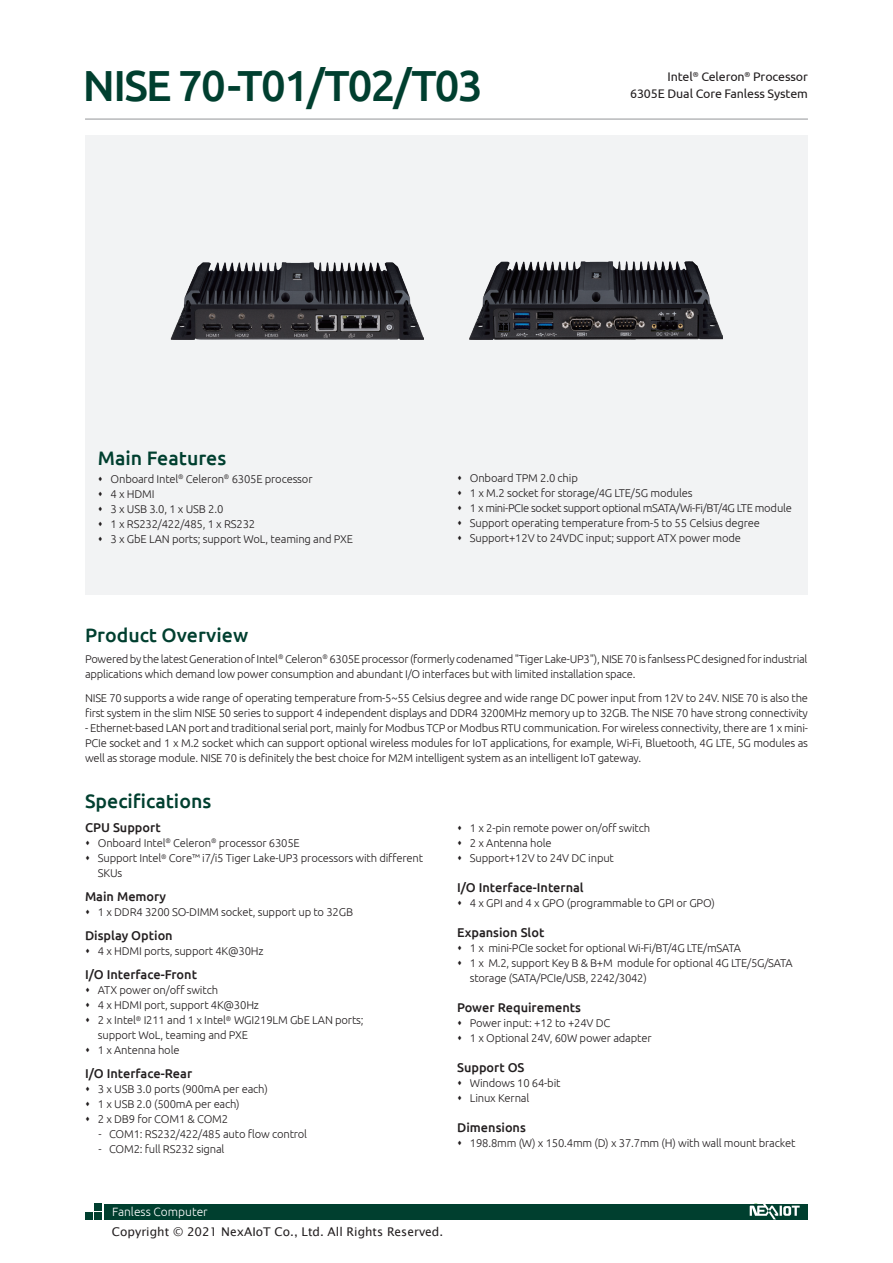
<style>
.page{position:relative;width:893px;height:1263px;background:#fff}
.page>*{position:absolute;margin:0;border:0;box-sizing:border-box;transform-origin:0 0}
.model_name{font:500 43.5px "Ubuntu";letter-spacing:-.04em;color:#003f2f}
.t1{font:500 19.5px "Ubuntu";color:#003f2f}
.item{font:500 12.75px "Ubuntu";color:#231f20}
.model_describe{font:12.45px "Ubuntu";letter-spacing:-.01em;color:#231f20}
.t2{font:12px "Lucida Sans Unicode";color:#231f20}
.t3{font:300 12px "Ubuntu";color:#fff}
.product_overview{font:300 11.25px/15px "Ubuntu";letter-spacing:-.015em;color:#231f20}
.product_overview-2{font:300 11.25px "Ubuntu";letter-spacing:-.035em;color:#231f20}
</style>
<div class="page">
<div style="left:104px;top:1204px;width:704px;height:15px;background:#003f2f"></div>
<div style="left:94px;top:1203px;width:7px;height:7px;background:#003f2f"></div>
<div style="left:94px;top:1213px;width:7px;height:7px;background:#003f2f"></div>
<div style="left:85px;top:1213px;width:7px;height:7px;background:#003f2f"></div>
<svg style="left:749px;top:1203px;width:51px;height:16px"></svg>
<hr style="left:85px;top:119px;width:723px;height:1px;background:#939598">
<div style="left:85px;top:136px;width:723px;height:459px;background:#f2f3f4"></div>
<img style="left:470px;top:262px;width:252px;height:78px">
<img style="left:170px;top:263px;width:253px;height:77px">
<p class="model_name" style="left:83px;top:58px;width:401px">NISE 70-T01/T02/T03</p>
<h2 class="t1" style="left:98px;top:446px;width:130px">Main Features</h2>
<p class="model_describe" style="left:668px;top:69px;width:142px">Intel<sup>®</sup> Celeron<sup>®</sup> Processor</p>
<p class="model_describe" style="left:630px;top:86px;width:179px">6305E Dual Core Fanless System</p>
<p class="product_overview" style="left:111px;top:471px;width:203px">Onboard Intel<sup>®</sup> Celeron<sup>®</sup> 6305E processor</p>
<p class="product_overview" style="left:111px;top:486px;width:46px">4 x HDMI</p>
<p class="product_overview" style="left:111px;top:501px;width:114px">3 x USB 3.0, 1 x USB 2.0</p>
<p class="product_overview" style="left:111px;top:516px;width:146px">1 x RS232/422/485, 1 x RS232</p>
<p class="product_overview" style="left:111px;top:531px;width:244px">3 x GbE LAN ports; support WoL, teaming and PXE</p>
<p class="product_overview" style="left:470px;top:471px;width:110px">Onboard TPM 2.0 chip</p>
<p class="product_overview" style="left:470px;top:486px;width:224px">1 x M.2 socket for storage/4G LTE/5G modules</p>
<p class="product_overview-2" style="left:470px;top:502px;width:324px">1 x mini-PCIe socket support optional mSATA/Wi-Fi/BT/4G LTE module</p>
<p class="product_overview" style="left:470px;top:516px;width:292px">Support operating temperature from-5 to 55 Celsius degree</p>
<p class="product_overview" style="left:470px;top:531px;width:273px">Support+12V to 24VDC input; support ATX power mode</p>
<p class="t1" style="left:85px;top:622px;width:165px">Product Overview</p>
<p class="product_overview" style="left:85px;top:651px;width:724px">Powered by the latest Generation of Intel<sup>®</sup> Celeron<sup>®</sup> 6305E processor (formerly codenamed "Tiger Lake-UP3"), NISE 70 is fanlsess PC designed for industrial applications which demand low power consumption and abundant I/O interfaces but with limited installation space.</p>
<p class="product_overview" style="left:85px;top:690px;width:724px">NISE 70 supports a wide range of operating temperature from-5~55 Celsius degree and wide range DC power input from 12V to 24V. NISE 70 is also the first system in the slim NISE 50 series to support 4 independent displays and DDR4 3200MHz memory up to 32GB. The NISE 70 have strong connectivity</p>
<p class="product_overview" style="left:85px;top:720px;width:724px;text-align:justify">- Ethernet-based LAN port and traditional serial port, mainly for Modbus TCP or Modbus RTU communication. For wireless connectivity, there are 1 x mini-PCIe socket and 1 x M.2 socket which can support optional wireless modules for IoT applications, for example, Wi-Fi, Bluetooth, 4G LTE, 5G modules as well as storage module. NISE 70 is definitely the best choice for M2M intelligent system as an intelligent IoT gateway.</p>
<p class="t1" style="left:85px;top:789px;width:128px">Specifications</p>
<p class="item" style="left:85px;top:820px;width:77px">CPU Support</p>
<p class="product_overview" style="left:98px;top:835px;width:203px">Onboard Intel<sup>®</sup> Celeron<sup>®</sup> processor 6305E</p>
<p class="product_overview" style="left:98px;top:850px;width:327px">Support Intel<sup>®</sup> Core™ i7/i5 Tiger Lake-UP3 processors with different<br>SKUs</p>
<p class="item" style="left:85px;top:889px;width:83px">Main Memory</p>
<p class="product_overview" style="left:98px;top:904px;width:257px">1 x DDR4 3200 SO-DIMM socket, support up to 32GB</p>
<p class="item" style="left:85px;top:928px;width:89px">Display Option</p>
<p class="product_overview" style="left:98px;top:943px;width:167px">4 x HDMI ports, support 4K@30Hz</p>
<p class="item" style="left:85px;top:967px;width:113px">I/O Interface-Front</p>
<p class="product_overview" style="left:98px;top:982px;width:122px">ATX power on/off switch</p>
<p class="product_overview" style="left:98px;top:997px;width:163px">4 x HDMI port, support 4K@30Hz</p>
<p class="product_overview" style="left:98px;top:1012px;width:267px">2 x Intel<sup>®</sup> I211 and 1 x Intel<sup>®</sup> WGI219LM GbE LAN ports; support WoL, teaming and PXE</p>
<p class="product_overview" style="left:98px;top:1042px;width:83px">1 x Antenna hole</p>
<p class="item" style="left:85px;top:1066px;width:109px">I/O Interface-Rear</p>
<p class="product_overview" style="left:98px;top:1081px;width:172px">3 x USB 3.0 ports (900mA per each)</p>
<p class="product_overview" style="left:98px;top:1096px;width:143px">1 x USB 2.0 (500mA per each)</p>
<p class="product_overview" style="left:98px;top:1111px;width:132px">2 x DB9 for COM1 &amp; COM2</p>
<p class="product_overview" style="left:99px;top:1126px;width:210px">- COM1: RS232/422/485 auto flow control</p>
<p class="product_overview" style="left:99px;top:1141px;width:127px">- COM2: full RS232 signal</p>
<p class="product_overview" style="left:470px;top:820px;width:182px">1 x 2-pin remote power on/off switch</p>
<p class="product_overview" style="left:470px;top:835px;width:83px">2 x Antenna hole</p>
<p class="product_overview" style="left:470px;top:850px;width:146px">Support+12V to 24V DC input</p>
<p class="item" style="left:457px;top:879px;width:128px">I/O Interface-Internal</p>
<p class="product_overview" style="left:470px;top:895px;width:247px">4 x GPI and 4 x GPO (programmable to GPI or GPO)</p>
<p class="item" style="left:457px;top:924px;width:89px">Expansion Slot</p>
<p class="product_overview" style="left:470px;top:940px;width:273px">1 x mini-PCIe socket for optional Wi-Fi/BT/4G LTE/mSATA</p>
<p class="product_overview" style="left:470px;top:955px;width:324px">1 x M.2, support Key B &amp; B+M module for optional 4G LTE/5G/SATA storage (SATA/PCIe/USB, 2242/3042)</p>
<p class="item" style="left:457px;top:999px;width:125px">Power Requirements</p>
<p class="product_overview" style="left:470px;top:1015px;width:142px">Power input: +12 to +24V DC</p>
<p class="product_overview" style="left:470px;top:1030px;width:183px">1 x Optional 24V, 60W power adapter</p>
<p class="item" style="left:457px;top:1059px;width:69px">Support OS</p>
<p class="product_overview" style="left:470px;top:1075px;width:92px">Windows 10 64-bit</p>
<p class="product_overview" style="left:470px;top:1090px;width:61px">Linux Kernal</p>
<p class="item" style="left:457px;top:1119px;width:70px">Dimensions</p>
<p class="product_overview" style="left:470px;top:1135px;width:327px">198.8mm (W) x 150.4mm (D) x 37.7mm (H) with wall mount bracket</p>
<p class="t3" style="left:112px;top:1204px;width:97px">Fanless Computer</p>
<p class="t2" style="left:112px;top:1223px;width:333px">Copyright © 2021 NexAIoT Co., Ltd. All Rights Reserved.</p>
</div>
